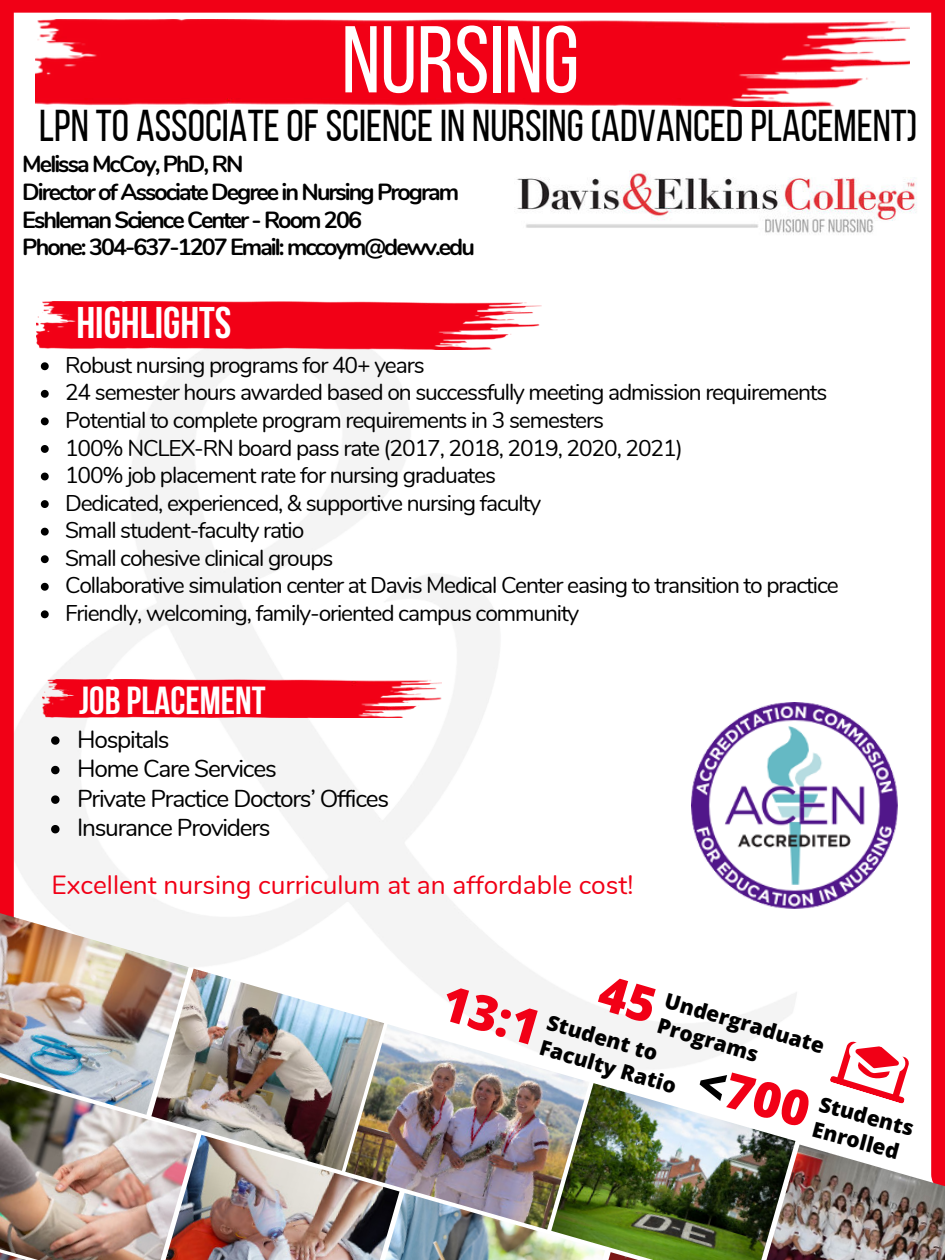
<style>
.page{position:relative;width:945px;height:1260px;background:#fff}
.page>*{position:absolute;margin:0;border:0;box-sizing:border-box;transform-origin:0 0}
.t1{font:94.5px "Bebas Neue";color:#fff}
.t2{font:800 49px "Open Sans";color:#f10016}
.t3{font:44.45px "Bebas Neue";color:#000}
.t4{font:700 44.1px "Bebas Neue";color:#fff}
.t5{font:700 39.02px "Bebas Neue";color:#fff}
.t6{font:26.25px "Nunito";color:#f10016}
.t7{font:24.32px/29.6px "Nunito";letter-spacing:-.05em;color:#000}
.t8{font:700 23.28px/27.7px "Nunito";letter-spacing:-.085em;color:#000}
.t9{font:22.75px/27.7px "Nunito";letter-spacing:-.05em;color:#000}
.t10{font:800 21px/26.2px "Open Sans";color:#000}
.s1{color:#000}
</style>
<div class="page">
<img style="left:14px;top:170px;width:787px;height:975px">
<div style="left:0;top:0;width:14px;height:1015px;background:#f10016"></div>
<img style="left:0;top:910px;width:189px;height:165px">
<img style="left:384px;top:1024px;width:205px;height:169px">
<img style="left:551px;top:1083px;width:244px;height:169px">
<img style="left:0;top:1075px;width:156px;height:167px">
<img style="left:156px;top:1135px;width:244px;height:125px">
<img style="left:359px;top:1193px;width:246px;height:67px">
<img style="left:565px;top:1252px;width:192px;height:8px">
<img style="left:151px;top:969px;width:233px;height:202px">
<div style="left:931px;top:13px;width:14px;height:1161px;background:#f10016"></div>
<img style="left:757px;top:1145px;width:188px;height:115px">
<img style="left:36px;top:19px;width:874px;height:87px">
<div style="left:0;top:0;width:945px;height:13px;background:#f10016"></div>
<img style="left:514px;top:171px;width:403px;height:67px">
<img style="left:0;top:1242px;width:169px;height:18px">
<svg style="left:830px;top:1041px;width:79px;height:63px"></svg>
<img style="left:36px;top:301px;width:505px;height:49px">
<img style="left:42px;top:680px;width:399px;height:38px">
<img style="left:691px;top:702px;width:207px;height:208px">
<svg style="left:41px;top:362px;width:8px;height:8px"></svg>
<svg style="left:41px;top:390px;width:8px;height:8px"></svg>
<svg style="left:41px;top:417px;width:8px;height:8px"></svg>
<svg style="left:41px;top:445px;width:8px;height:8px"></svg>
<svg style="left:41px;top:473px;width:8px;height:7px"></svg>
<svg style="left:41px;top:500px;width:8px;height:8px"></svg>
<svg style="left:41px;top:528px;width:8px;height:8px"></svg>
<svg style="left:41px;top:555px;width:8px;height:8px"></svg>
<svg style="left:41px;top:583px;width:8px;height:8px"></svg>
<svg style="left:41px;top:610px;width:8px;height:8px"></svg>
<svg style="left:51px;top:736px;width:9px;height:9px"></svg>
<svg style="left:51px;top:766px;width:9px;height:8px"></svg>
<svg style="left:51px;top:795px;width:9px;height:9px"></svg>
<svg style="left:51px;top:825px;width:9px;height:8px"></svg>
<svg style="left:596px;top:974px;width:62px;height:50px"></svg>
<h1 class="t1" style="left:342px;top:9px;width:239px">NURSING</h1>
<h3 class="t3" style="left:39px;top:101px;width:880px">LPN TO ASSOCIATE OF SCIENCE IN NURSING (ADVANCED PLACEMENT)</h3>
<p class="t8" style="left:22px;top:149px;width:454px">Melissa McCoy, PhD, RN<br>Director of Associate Degree in Nursing Program Eshleman Science Center - Room 206<br>Phone: 304-637-1207 Email: mccoym@dewv.edu</p>
<h3 class="t4" style="left:76px;top:299px;width:156px">HIGHLIGHTS</h3>
<p class="t9" style="left:65px;top:350px;width:775px">Robust nursing programs for 40+ years<br>24 semester hours awarded based on successfully meeting admission requirements Potential to complete program requirements in 3 semesters<br>100% NCLEX-RN board pass rate (2017, 2018, 2019, 2020, 2021)<br>100% job placement rate for nursing graduates<br>Dedicated, experienced, &amp; supportive nursing faculty<br>Small student-faculty ratio<br>Small cohesive clinical groups<br>Collaborative simulation center at Davis Medical Center easing to transition to practice Friendly, welcoming, family-oriented campus community</p>
<h3 class="t5" style="left:79px;top:679px;width:188px">JOB PLACEMENT</h3>
<p class="t7" style="left:77px;top:723px;width:314px">Hospitals<br>Home Care Services<br>Private Practice Doctors’ Offices<br>Insurance Providers</p>
<p class="t6" style="left:52px;top:866px;width:583px">Excellent nursing curriculum at an affordable cost!</p>
<h2 class="t2" style="left:453px;top:965px;width:102px;rotate:16deg">13:1</h2>
<p class="t10" style="left:669px;top:987px;width:167px;rotate:16deg">Undergraduate<br>Programs</p>
<p class="t10" style="left:551px;top:1008px;width:143px;rotate:16deg">Student to<br>Faculty Ratio</p>
<h2 class="t2" style="left:708px;top:1045px;width:116px;rotate:15deg"><span class="s1">&lt;</span>700</h2>
<p class="t10" style="left:823px;top:1090px;width:99px;rotate:15deg">Students<br>Enrolled</p>
</div>
